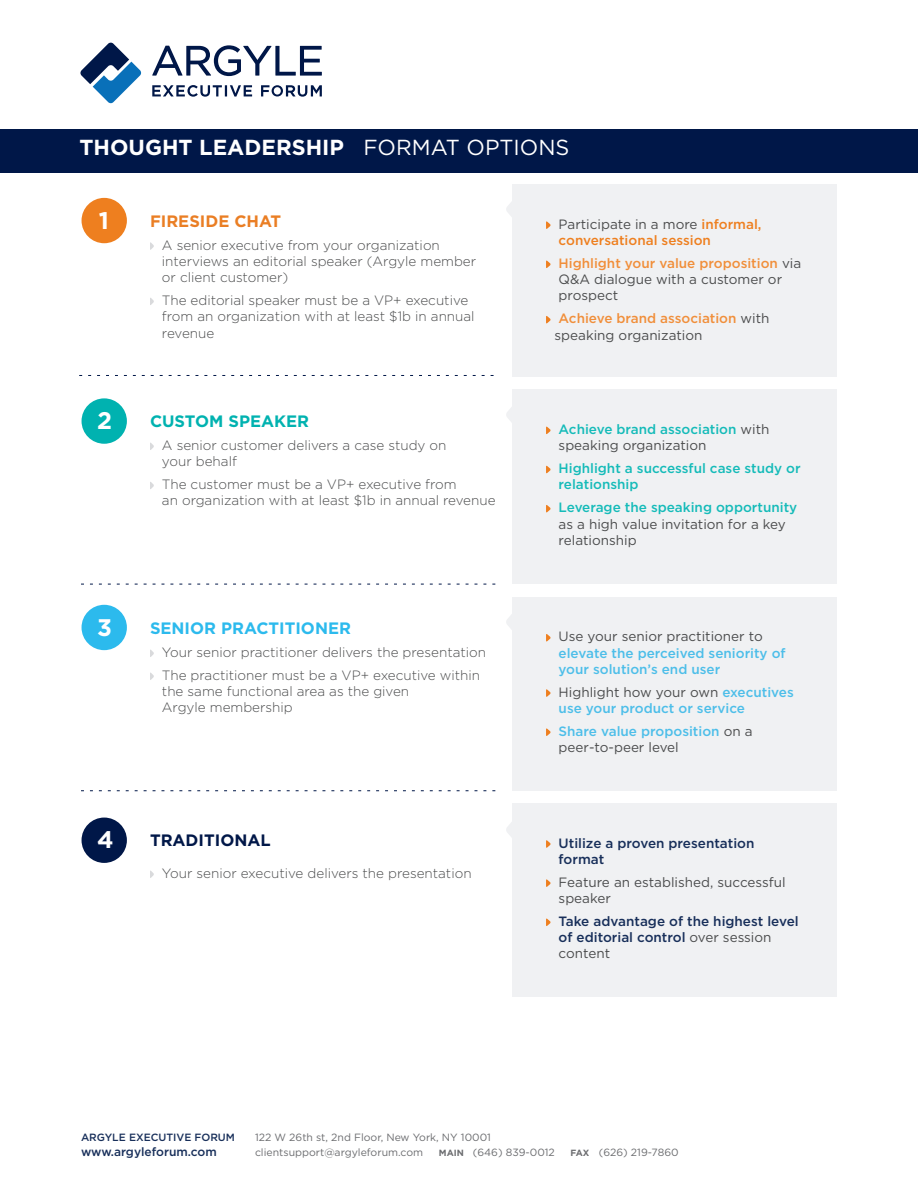
<style>
.page{position:relative;width:918px;height:1188px;background:#fff}
.page>*{position:absolute;margin:0;border:0;box-sizing:border-box;transform-origin:0 0}
.t1{font:700 24px "Gotham";color:#fff}
.t2{font:700 21.75px "Gotham";color:#fff}
.Subhead1-Icon{font:700 16.5px "Gotham";color:#2cbaed}
.Subhead1-Icon-2{font:700 16.5px "Gotham";color:#00b2b0}
.Subhead1-Icon-3{font:700 16.5px "Gotham";color:#ea7e24}
.Subhead1-Icon-4{font:700 16.5px "Gotham";color:#001748}
.Body_Copy-Schedule{font:300 13.5px/16.2px "Gotham";color:#4b4c4d}
.Callout-Bullet{font:13.5px/16.2px "Gotham";color:#4b4c4d}
.Callout-Bullet-2{font:500 13.5px/16.2px "Gotham";color:#4dbee9}
.Callout-Bullet-3{font:500 13.5px/16.2px "Gotham";color:#182f5a}
.Callout-Bullet-4{font:500 13.5px/16.2px "Gotham";color:#ee7f1f}
.Callout-Bullet-5{font:500 13.5px/16.2px "Gotham";color:#15bbb9}
.Subhead1-Icon-5{font:300 13.5px "Gotham";color:#4b4c4d}
.t3{font:500 12px "Gotham";color:#182f5a}
.t4{font:10.5px/15.3px "Gotham";color:#6c6d70}
.t5{font:500 10.5px "Gotham";color:#182f5a}
.s1{font-weight:400}
.s2{font-weight:400;color:#4b4c4d}
.s3{font-weight:500;color:#f18f3b}
.s4{font-weight:500;color:#15bbb9}
.s5{font-weight:700;font-size:9px}
</style>
<div class="page">
<svg style="left:80px;top:43px;width:61px;height:60px"></svg>
<svg style="left:152px;top:45px;width:170px;height:52px"></svg>
<div style="left:0;top:129px;width:918px;height:43px;background:#001748"></div>
<svg style="left:150px;top:242px;width:4px;height:8px"></svg>
<svg style="left:150px;top:298px;width:4px;height:7px"></svg>
<svg style="left:150px;top:442px;width:4px;height:8px"></svg>
<svg style="left:150px;top:482px;width:4px;height:7px"></svg>
<svg style="left:150px;top:649px;width:4px;height:8px"></svg>
<svg style="left:150px;top:672px;width:4px;height:8px"></svg>
<svg style="left:150px;top:870px;width:4px;height:8px"></svg>
<svg style="left:79px;top:375px;width:415px;height:1px"></svg>
<div style="left:82px;top:198px;width:45px;height:45px;background:#ee7f1f;border-radius:50%"></div>
<div style="left:82px;top:398px;width:45px;height:46px;background:#00b2b0;border-radius:50%"></div>
<div style="left:512px;top:184px;width:325px;height:193px;background:#f0f1f3"></div>
<svg style="left:546px;top:221px;width:5px;height:8px"></svg>
<svg style="left:546px;top:260px;width:5px;height:8px"></svg>
<svg style="left:546px;top:316px;width:5px;height:8px"></svg>
<svg style="left:506px;top:202px;width:6px;height:15px"></svg>
<div style="left:512px;top:390px;width:325px;height:194px;background:#f0f1f3"></div>
<svg style="left:546px;top:426px;width:5px;height:8px"></svg>
<svg style="left:546px;top:466px;width:5px;height:8px"></svg>
<svg style="left:546px;top:505px;width:5px;height:8px"></svg>
<svg style="left:506px;top:407px;width:6px;height:15px"></svg>
<div style="left:512px;top:597px;width:325px;height:194px;background:#f0f1f3"></div>
<svg style="left:546px;top:634px;width:5px;height:8px"></svg>
<svg style="left:546px;top:689px;width:5px;height:8px"></svg>
<svg style="left:546px;top:728px;width:5px;height:8px"></svg>
<svg style="left:506px;top:614px;width:6px;height:16px"></svg>
<div style="left:512px;top:803px;width:325px;height:194px;background:#f0f1f3"></div>
<svg style="left:546px;top:840px;width:5px;height:8px"></svg>
<svg style="left:546px;top:879px;width:5px;height:8px"></svg>
<svg style="left:546px;top:918px;width:5px;height:8px"></svg>
<svg style="left:506px;top:822px;width:6px;height:15px"></svg>
<svg style="left:81px;top:584px;width:414px;height:1px"></svg>
<svg style="left:81px;top:790px;width:414px;height:1px"></svg>
<div style="left:82px;top:605px;width:45px;height:45px;background:#2cbaed;border-radius:50%"></div>
<div style="left:82px;top:818px;width:45px;height:45px;background:#001748;border-radius:50%"></div>
<p class="t2" style="left:80px;top:133px;width:492px">THOUGHT LEADERSHIP <span class="s1">FORMAT OPTIONS</span></p>
<p class="t1" style="left:99px;top:204px;width:12px">1</p>
<p class="Subhead1-Icon-3" style="left:150px;top:210px;width:133px">FIRESIDE CHAT</p>
<p class="Body_Copy-Schedule" style="left:162px;top:237px;width:316px">A senior executive from your organization interviews an editorial speaker (Argyle member or client customer)</p>
<p class="Body_Copy-Schedule" style="left:162px;top:292px;width:314px">The editorial speaker must be a VP+ executive from an organization with at least $1b in annual revenue</p>
<p class="Callout-Bullet-4" style="left:559px;top:216px;width:204px"><span class="s2">Participate in a more</span> informal, conversational session</p>
<p class="Callout-Bullet" style="left:559px;top:255px;width:244px"><span class="s3">Highlight your value proposition</span> via<br>Q&amp;A dialogue with a customer or prospect</p>
<p class="Callout-Bullet" style="left:555px;top:310px;width:216px"><span class="s3">Achieve brand association</span> with speaking organization</p>
<p class="t1" style="left:97px;top:405px;width:16px">2</p>
<p class="Subhead1-Icon-2" style="left:150px;top:410px;width:161px">CUSTOM SPEAKER</p>
<p class="Body_Copy-Schedule" style="left:162px;top:437px;width:286px">A senior customer delivers a case study on your behalf</p>
<p class="Body_Copy-Schedule" style="left:162px;top:476px;width:335px">The customer must be a VP+ executive from<br>an organization with at least $1b in annual revenue</p>
<p class="Callout-Bullet" style="left:559px;top:421px;width:212px"><span class="s4">Achieve brand association</span> with speaking organization</p>
<p class="Callout-Bullet-5" style="left:559px;top:460px;width:244px">Highlight a successful case study or relationship</p>
<p class="Callout-Bullet" style="left:559px;top:499px;width:240px"><span class="s4">Leverage the speaking opportunity </span>as a high value invitation for a key relationship</p>
<p class="t1" style="left:97px;top:611px;width:16px">3</p>
<p class="Subhead1-Icon" style="left:150px;top:617px;width:203px">SENIOR PRACTITIONER</p>
<p class="Body_Copy-Schedule" style="left:162px;top:644px;width:326px">Your senior practitioner delivers the presentation</p>
<p class="Body_Copy-Schedule" style="left:162px;top:667px;width:320px">The practitioner must be a VP+ executive within the same functional area as the given<br>Argyle membership</p>
<p class="Callout-Bullet-2" style="left:559px;top:628px;width:229px"><span class="s2">Use your senior practitioner to </span>elevate the perceived seniority of your solution’s end user</p>
<p class="Callout-Bullet-2" style="left:559px;top:684px;width:237px"><span class="s2">Highlight how your own</span> executives use your product or service</p>
<p class="Callout-Bullet-2" style="left:559px;top:723px;width:195px">Share value proposition <span class="s2">on a peer-to-peer level</span></p>
<p class="t1" style="left:97px;top:824px;width:18px">4</p>
<p class="Subhead1-Icon-4" style="left:150px;top:829px;width:122px">TRADITIONAL</p>
<p class="Subhead1-Icon-5" style="left:162px;top:865px;width:311px">Your senior executive delivers the presentation</p>
<p class="Callout-Bullet-3" style="left:559px;top:835px;width:197px">Utilize a proven presentation format</p>
<p class="Callout-Bullet" style="left:559px;top:874px;width:229px">Feature an established, successful speaker</p>
<p class="Callout-Bullet-3" style="left:559px;top:913px;width:242px">Take advantage of the highest level of editorial control <span class="s2">over session content</span></p>
<p class="t5" style="left:81px;top:1130px;width:156px">ARGYLE EXECUTIVE FORUM</p>
<p class="t3" style="left:81px;top:1144px;width:137px">www.argyleforum.com</p>
<p class="t4" style="left:255px;top:1129px;width:237px">122 W 26th st, 2nd Floor, New York, NY 10001 clientsupport@argyleforum.com</p>
<p class="t4" style="left:439px;top:1144px;width:118px"><span class="s5">MAIN</span> (646) 839-0012</p>
<p class="t4" style="left:571px;top:1144px;width:110px"><span class="s5">FAX</span> (626) 219-7860</p>
</div>
